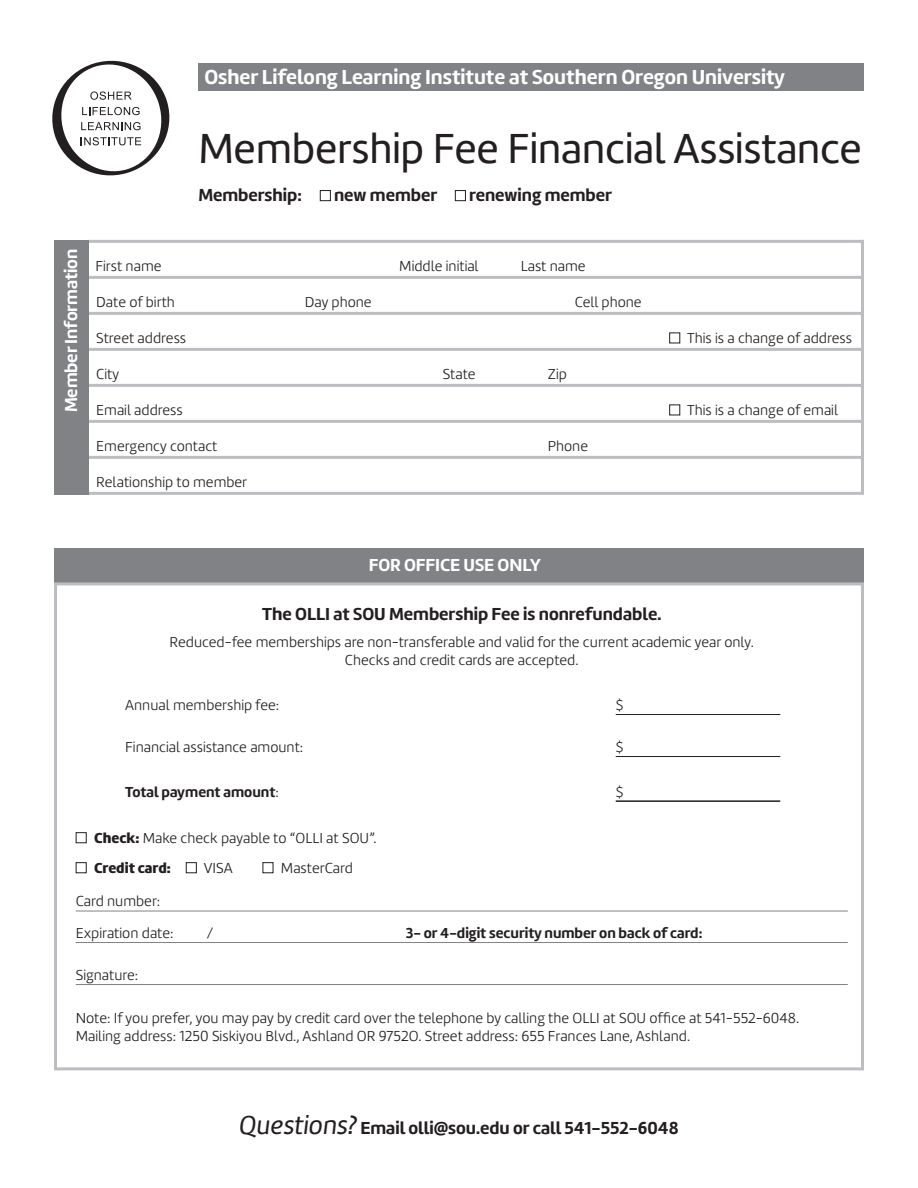
<style>
.page{position:relative;width:918px;height:1188px;background:#fff}
.page>*{position:absolute;margin:0;border:0;box-sizing:border-box;transform-origin:0 0}
.t1{font:43.5px "Marine";letter-spacing:-.005em;color:#231f20}
.t2{font:700 21px "Marine";color:#fff}
.t3{font:700 18px "Marine";color:#231f20}
.t4{font:700 18px "Marine";letter-spacing:-.005em;color:#fff}
.t5{font:300 15px/18px "Marine";color:#231f20}
.t6{font:700 15px "Marine";color:#231f20}
.s1{font-weight:300}
.s2{font-weight:900}
.s3{font-weight:400;font-style:italic;font-size:27px}
</style>
<div class="page">
<div style="left:54px;top:548px;width:810px;height:34px;background:#808285"></div>
<div style="left:54px;top:582px;width:810px;height:488px;border:3px solid #bcbdc0"></div>
<hr style="left:616px;top:714px;width:164px;height:1px;background:#231f20">
<hr style="left:616px;top:756px;width:164px;height:1px;background:#231f20">
<hr style="left:616px;top:800px;width:164px;height:2px;background:#231f20">
<hr style="left:76px;top:911px;width:772px;height:1px;background:#808285">
<hr style="left:76px;top:942px;width:772px;height:1px;background:#808285">
<hr style="left:76px;top:984px;width:772px;height:1px;background:#808285">
<div style="left:76px;top:832px;width:11px;height:11px;border:1px solid #231f20"></div>
<div style="left:76px;top:862px;width:11px;height:11px;border:1px solid #231f20"></div>
<div style="left:186px;top:862px;width:11px;height:11px;border:1px solid #231f20"></div>
<div style="left:263px;top:862px;width:10px;height:11px;border:1px solid #231f20"></div>
<svg style="left:52px;top:60px;width:118px;height:116px"></svg>
<div style="left:198px;top:63px;width:666px;height:28px;background:#808285"></div>
<hr style="left:89px;top:240px;width:775px;height:3px;background:#bcbdc0">
<hr style="left:89px;top:276px;width:775px;height:3px;background:#bcbdc0">
<hr style="left:89px;top:312px;width:775px;height:3px;background:#bcbdc0">
<hr style="left:89px;top:348px;width:775px;height:3px;background:#bcbdc0">
<hr style="left:89px;top:384px;width:775px;height:3px;background:#bcbdc0">
<hr style="left:89px;top:420px;width:775px;height:3px;background:#bcbdc0">
<hr style="left:89px;top:456px;width:775px;height:3px;background:#bcbdc0">
<hr style="left:89px;top:492px;width:775px;height:3px;background:#bcbdc0">
<div style="left:669px;top:332px;width:11px;height:11px;border:1px solid #231f20"></div>
<div style="left:669px;top:404px;width:11px;height:11px;border:1px solid #231f20"></div>
<div style="left:54px;top:240px;width:35px;height:255px;background:#808285"></div>
<hr style="left:861px;top:240px;width:3px;height:254px;background:#bcbdc0">
<div style="left:320px;top:190px;width:11px;height:11px;border:1px solid #231f20"></div>
<div style="left:455px;top:190px;width:11px;height:11px;border:1px solid #231f20"></div>
<h2 class="t2" style="left:204px;top:63px;width:582px">Osher Lifelong Learning Institute at Southern Oregon University</h2>
<h1 class="t1" style="left:198px;top:121px;width:665px">Membership Fee Financial Assistance</h1>
<p class="t4" style="left:59px;top:412px;width:165px;rotate:-90deg">Member Information</p>
<p class="t3" style="left:198px;top:183px;width:105px">Membership:</p>
<p class="t3" style="left:334px;top:183px;width:105px">new member</p>
<p class="t3" style="left:469px;top:183px;width:144px">renewing member</p>
<p class="t5" style="left:96px;top:257px;width:68px">First name</p>
<p class="t5" style="left:399px;top:257px;width:81px">Middle initial</p>
<p class="t5" style="left:521px;top:257px;width:66px">Last name</p>
<p class="t5" style="left:96px;top:293px;width:80px">Date of birth</p>
<p class="t5" style="left:305px;top:293px;width:68px">Day phone</p>
<p class="t5" style="left:575px;top:293px;width:68px">Cell phone</p>
<p class="t5" style="left:96px;top:329px;width:91px">Street address</p>
<p class="t5" style="left:687px;top:329px;width:166px">This is a change of address</p>
<p class="t5" style="left:96px;top:365px;width:24px">City</p>
<p class="t5" style="left:443px;top:365px;width:34px">State</p>
<p class="t5" style="left:548px;top:365px;width:21px">Zip</p>
<p class="t5" style="left:96px;top:401px;width:88px">Email address</p>
<p class="t5" style="left:687px;top:401px;width:152px">This is a change of email</p>
<p class="t5" style="left:96px;top:437px;width:123px">Emergency contact</p>
<p class="t5" style="left:548px;top:437px;width:42px">Phone</p>
<p class="t5" style="left:96px;top:473px;width:153px">Relationship to member</p>
<p class="t4" style="left:369px;top:553px;width:173px">FOR OFFICE USE ONLY</p>
<p class="t3" style="left:262px;top:602px;width:401px">The OLLI at SOU Membership Fee is nonrefundable.</p>
<p class="t5" style="left:170px;top:633px;width:586px;text-align:center">Reduced-fee memberships are non-transferable and valid for the current academic year only.<br>Checks and credit cards are accepted.</p>
<p class="t5" style="left:125px;top:696px;width:156px">Annual membership fee:</p>
<p class="t5" style="left:616px;top:696px;width:9px">$</p>
<p class="t5" style="left:125px;top:738px;width:180px">Financial assistance amount:</p>
<p class="t5" style="left:616px;top:738px;width:9px">$</p>
<p class="t6" style="left:125px;top:782px;width:155px">Total payment amount<span class="s1">:</span></p>
<p class="t5" style="left:616px;top:783px;width:9px">$</p>
<p class="t5" style="left:94px;top:823px;width:284px;line-height:30px"><span class="s2">Check:</span> Make check payable to “OLLI at SOU”.<br><span class="s2">Credit card:</span></p>
<p class="t5" style="left:204px;top:859px;width:30px">VISA</p>
<p class="t5" style="left:281px;top:859px;width:74px">MasterCard</p>
<p class="t5" style="left:76px;top:885px;width:99px;line-height:31.5px">Card number:<br>Expiration date:</p>
<p class="t5" style="left:207px;top:924px;width:8px">/</p>
<p class="t6" style="left:406px;top:923px;width:298px">3- or 4-digit security number on back of card:</p>
<p class="t5" style="left:76px;top:966px;width:64px">Signature:</p>
<p class="t5" style="left:76px;top:1009px;width:725px">Note: If you prefer, you may pay by credit card over the telephone by calling the OLLI at SOU office at 541-552-6048.<br>Mailing address: 1250 Siskiyou Blvd., Ashland OR 9752O. Street address: 655 Frances Lane, Ashland.</p>
<p class="t3" style="left:239px;top:1116px;width:441px"><span class="s3">Questions?</span> Email olli@sou.edu or call 541-552-6048</p>
</div>
